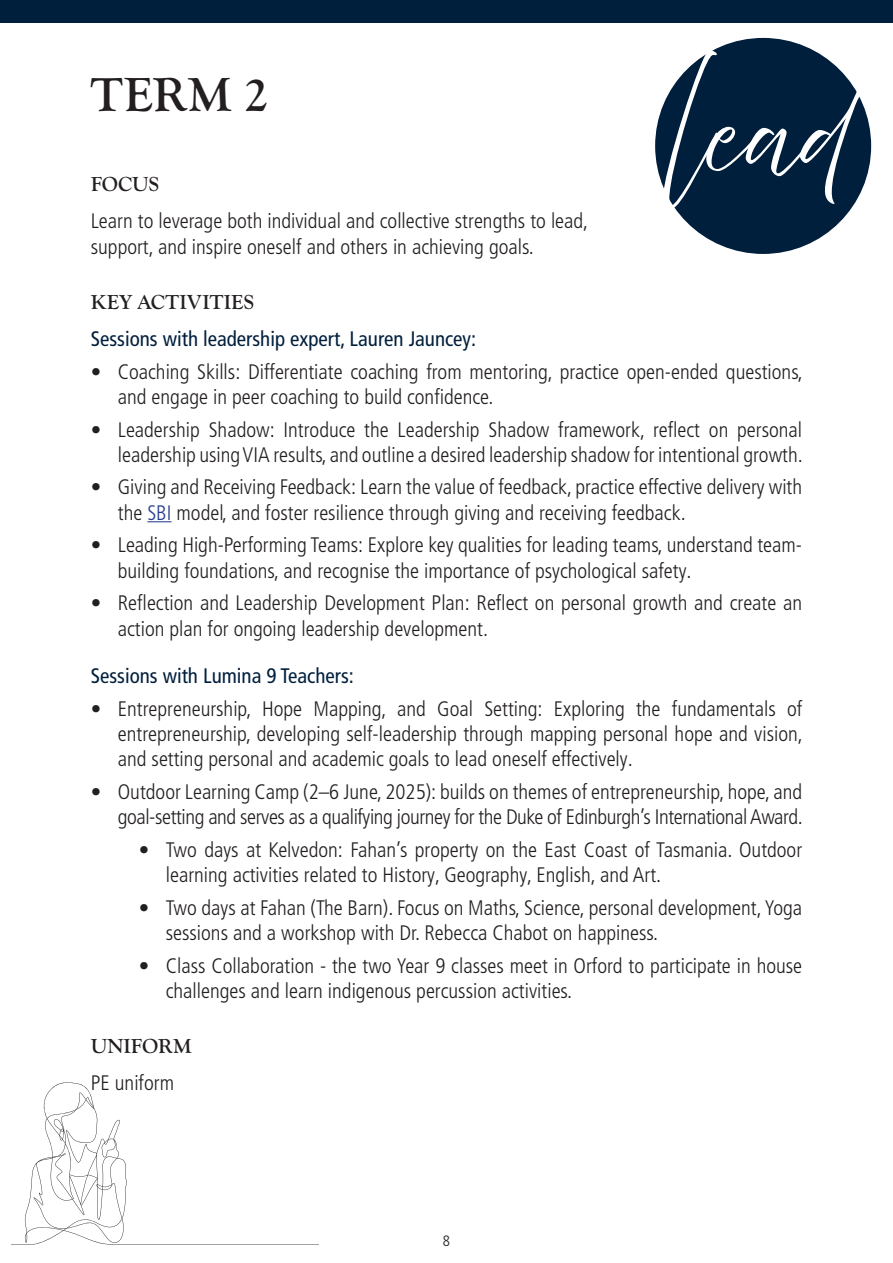
<style>
.page{position:relative;width:893px;height:1263px;background:#fff}
.page>*{position:absolute;margin:0;border:0;box-sizing:border-box;transform-origin:0 0}
.t1{font:91.5px "Abovethe Beyond Script";color:#fff}
.t2{font:700 49.5px "Goudy Old Sty";color:#231f20}
.t3{font:300 condensed 21px/25.2px "Frutiger LT Pro";color:#231f20}
.t4{font:300 condensed 21px/25.2px "Frutiger LT Pro";letter-spacing:-.02em;color:#231f20;text-align:right}
.t5{font:condensed 21px "Frutiger LT Pro";color:#001f3d}
.t6{font:700 21px "Goudy Old Sty";color:#231f20}
.t7{font:300 condensed 15px "Frutiger LT Pro";color:#231f20}
.s1{color:#253f8e}
</style>
<div class="page">
<div style="left:0;top:0;width:893px;height:22px;background:#001f3d"></div>
<svg style="left:11px;top:1082px;width:307px;height:163px"></svg>
<div style="left:655px;top:38px;width:216px;height:216px;background:#001f3d;border-radius:50%"></div>
<svg style="left:147px;top:521px;width:24px;height:1px"></svg>
<p class="t2" style="left:91px;top:67px;width:179px">TERM 2</p>
<p class="t6" style="left:91px;top:172px;width:70px">FOCUS</p>
<p class="t1" style="left:668px;top:79px;width:191px">lead</p>
<p class="t3" style="left:91px;top:209px;width:499px">Learn to leverage both individual and collective strengths to lead, support, and inspire oneself and others in achieving goals.</p>
<p class="t6" style="left:91px;top:290px;width:165px">KEY ACTIVITIES</p>
<p class="t5" style="left:91px;top:326px;width:387px">Sessions with leadership expert, Lauren Jauncey:</p>
<p class="t3" style="left:118px;top:359px;width:687px;text-indent:-27px">• Coaching Skills: Differentiate coaching from mentoring, practice open-ended questions, and engage in peer coaching to build confidence.</p>
<p class="t3" style="left:91px;top:417px;width:714px;text-align:right">• Leadership Shadow: Introduce the Leadership Shadow framework, reflect on personal leadership using VIA results, and outline a desired leadership shadow for intentional growth.</p>
<p class="t3" style="left:118px;top:475px;width:686px;text-indent:-27px">• Giving and Receiving Feedback: Learn the value of feedback, practice effective delivery with the <span class="s1">SBI</span> model, and foster resilience through giving and receiving feedback.</p>
<p class="t3" style="left:118px;top:533px;width:686px;text-indent:-27px">• Leading High-Performing Teams: Explore key qualities for leading teams, understand team&shy;building foundations, and recognise the importance of psychological safety.</p>
<p class="t3" style="left:118px;top:591px;width:686px;text-indent:-27px">• Reflection and Leadership Development Plan: Reflect on personal growth and create an action plan for ongoing leadership development.</p>
<p class="t5" style="left:91px;top:664px;width:265px">Sessions with Lumina 9 Teachers:</p>
<p class="t3" style="left:118px;top:696px;width:687px;text-align:justify;text-indent:-27px">• Entrepreneurship, Hope Mapping, and Goal Setting: Exploring the fundamentals of entrepreneurship, developing self-leadership through mapping personal hope and vision, and setting personal and academic goals to lead oneself effectively.</p>
<p class="t4" style="left:91px;top:779px;width:714px">• Outdoor Learning Camp (2–6 June, 2025): builds on themes of entrepreneurship, hope, and goal-setting and serves as a qualifying journey for the Duke of Edinburgh’s International Award.</p>
<p class="t3" style="left:166px;top:837px;width:638px;text-indent:-27px">• Two days at Kelvedon: Fahan’s property on the East Coast of Tasmania. Outdoor learning activities related to History, Geography, English, and Art.</p>
<p class="t3" style="left:166px;top:895px;width:638px;text-indent:-27px">• Two days at Fahan (The Barn). Focus on Maths, Science, personal development, Yoga sessions and a workshop with Dr. Rebecca Chabot on happiness.</p>
<p class="t3" style="left:166px;top:953px;width:638px;text-indent:-27px">• Class Collaboration - the two Year 9 classes meet in Orford to participate in house challenges and learn indigenous percussion activities.</p>
<p class="t6" style="left:91px;top:1034px;width:102px">UNIFORM</p>
<p class="t3" style="left:91px;top:1071px;width:85px">PE uniform</p>
<p class="t7" style="left:443px;top:1232px;width:9px">8</p>
</div>
